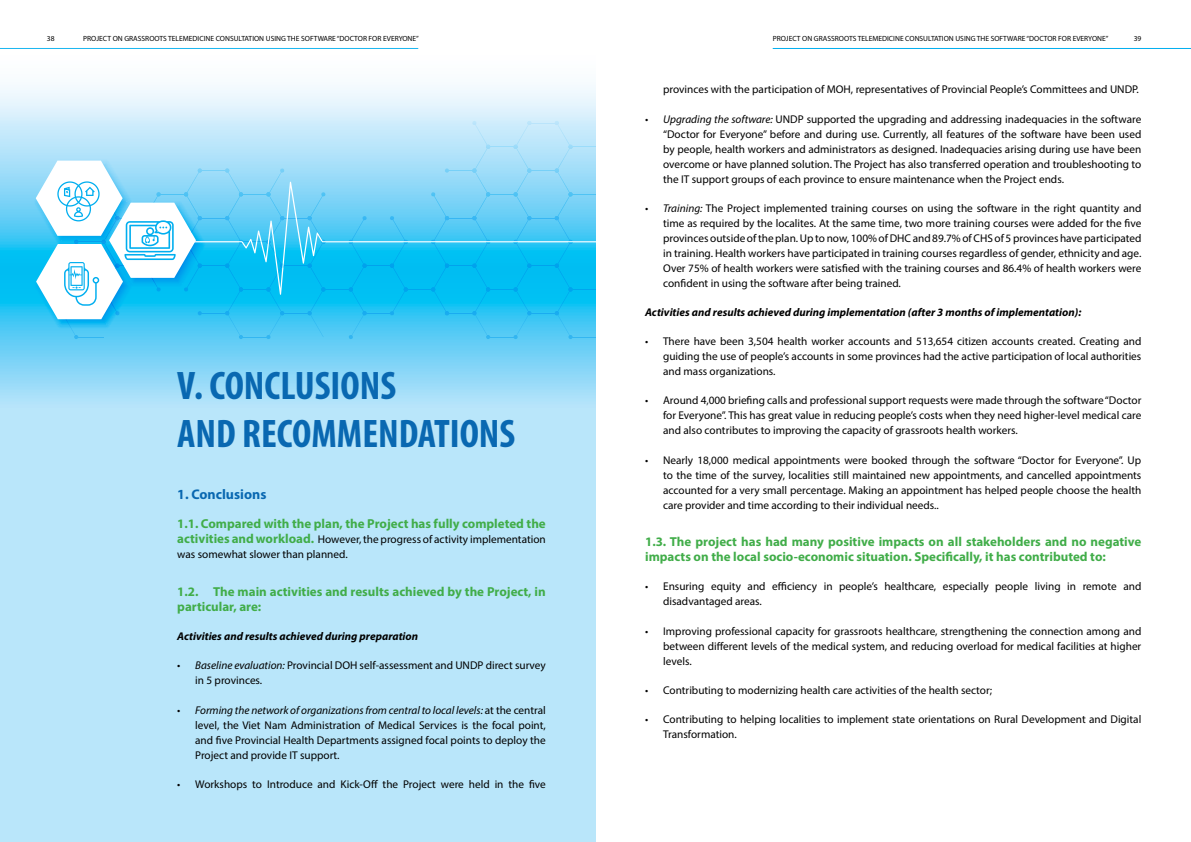
<style>
.page{position:relative;width:1191px;height:842px;background:#fff}
.page>*{position:absolute;margin:0;border:0;box-sizing:border-box;transform-origin:0 0}
.t1{font:700 condensed 40px/48px "Myriad Pro";color:#0968b1}
.t2{font:700 14px "Myriad Pro";color:#0968b1}
.t3{font:700 13px/15px "Myriad Pro";color:#41ad49}
.t4{font:11.2px/15px "Myriad Pro";color:#000;text-align:justify}
.t5{font:italic 700 11.2px "Myriad Pro";color:#000}
.t6{font:7.5px "Myriad Pro";color:#000}
.s1{font-weight:700;font-size:13px;color:#41ad49}
.s2{font-style:italic}
</style>
<div class="page">
<hr style="left:772px;top:48px;width:419px;height:1px;background:#00aeef">
<svg style="left:0;top:48px;width:595px;height:360px"></svg>
<div style="left:0;top:408px;width:595px;height:434px;background:#b9e6fa"></div>
<svg style="left:34px;top:121px;width:561px;height:218px"></svg>
<p class="t6" style="left:47px;top:34px;width:9px">38</p>
<p class="t6" style="left:83px;top:34px;width:337px">PROJECT ON GRASSROOTS TELEMEDICINE CONSULTATION USING THE SOFTWARE “DOCTOR FOR EVERYONE”</p>
<p class="t6" style="left:772px;top:34px;width:337px">PROJECT ON GRASSROOTS TELEMEDICINE CONSULTATION USING THE SOFTWARE “DOCTOR FOR EVERYONE”</p>
<p class="t6" style="left:1133px;top:34px;width:9px">39</p>
<h1 class="t1" style="left:177px;top:360px;width:340px">V. CONCLUSIONS<br>AND RECOMMENDATIONS</h1>
<p class="t2" style="left:177px;top:485px;width:91px">1. Conclusions</p>
<p class="t3" style="left:177px;top:516px;width:370px">1.1. Compared with the plan, the Project has fully completed the</p>
<p class="t4" style="left:177px;top:532px;width:370px"><span class="s1">activities and workload.</span> However, the progress of activity implementation was somewhat slower than planned.</p>
<p class="t3" style="left:177px;top:584px;width:370px">1.2. The main activities and results achieved by the Project, in particular, are:</p>
<p class="t5" style="left:177px;top:629px;width:242px">Activities and results achieved during preparation</p>
<p class="t4" style="left:195px;top:658px;width:352px;text-indent:-18px"><span class="s2">• Baseline evaluation:</span> Provincial DOH self-assessment and UNDP direct survey in 5 provinces.</p>
<p class="t4" style="left:195px;top:702px;width:352px;text-indent:-18px"><span class="s2">• Forming the network of organizations from central to local levels:</span> at the central level, the Viet Nam Administration of Medical Services is the focal point, and five Provincial Health Departments assigned focal points to deploy the Project and provide IT support.</p>
<p class="t4" style="left:177px;top:776px;width:370px">• Workshops to Introduce and Kick-Off the Project were held in the five</p>
<p class="t4" style="left:663px;top:82px;width:477px">provinces with the participation of MOH, representatives of Provincial People’s Committees and UNDP.</p>
<p class="t4" style="left:663px;top:111px;width:480px;text-indent:-18px"><span class="s2">• Upgrading the software:</span> UNDP supported the upgrading and addressing inadequacies in the software “Doctor for Everyone” before and during use. Currently, all features of the software have been used by people, health workers and administrators as designed. Inadequacies arising during use have been overcome or have planned solution. The Project has also transferred operation and troubleshooting to the IT support groups of each province to ensure maintenance when the Project ends.</p>
<p class="t4" style="left:663px;top:200px;width:480px;text-indent:-18px"><span class="s2">• Training:</span> The Project implemented training courses on using the software in the right quantity and time as required by the localites. At the same time, two more training courses were added for the five provinces outside of the plan. Up to now, 100% of DHC and 89.7% of CHS of 5 provinces have participated in training. Health workers have participated in training courses regardless of gender, ethnicity and age.<br>Over 75% of health workers were satisfied with the training courses and 86.4% of health workers were confident in using the software after being trained.</p>
<p class="t5" style="left:645px;top:305px;width:437px">Activities and results achieved during implementation (after 3 months of implementation):</p>
<p class="t4" style="left:663px;top:334px;width:480px;text-indent:-18px">• There have been 3,504 health worker accounts and 513,654 citizen accounts created. Creating and guiding the use of people’s accounts in some provinces had the active participation of local authorities and mass organizations.</p>
<p class="t4" style="left:663px;top:393px;width:480px;text-indent:-18px">• Around 4,000 briefing calls and professional support requests were made through the software “Doctor for Everyone”. This has great value in reducing people’s costs when they need higher-level medical care and also contributes to improving the capacity of grassroots health workers.</p>
<p class="t4" style="left:663px;top:452px;width:480px;text-indent:-18px">• Nearly 18,000 medical appointments were booked through the software “Doctor for Everyone”. Up to the time of the survey, localities still maintained new appointments, and cancelled appointments accounted for a very small percentage. Making an appointment has helped people choose the health care provider and time according to their individual needs..</p>
<p class="t3" style="left:645px;top:534px;width:498px">1.3. The project has had many positive impacts on all stakeholders and no negative impacts on the local socio-economic situation. Specifically, it has contributed to:</p>
<p class="t4" style="left:663px;top:579px;width:480px;text-indent:-18px">• Ensuring equity and efficiency in people’s healthcare, especially people living in remote and disadvantaged areas.</p>
<p class="t4" style="left:663px;top:623px;width:480px;text-indent:-18px">• Improving professional capacity for grassroots healthcare, strengthening the connection among and between different levels of the medical system, and reducing overload for medical facilities at higher levels.</p>
<p class="t4" style="left:645px;top:682px;width:349px">• Contributing to modernizing health care activities of the health sector;</p>
<p class="t4" style="left:663px;top:711px;width:480px;text-indent:-18px">• Contributing to helping localities to implement state orientations on Rural Development and Digital<br>Transformation.</p>
</div>
